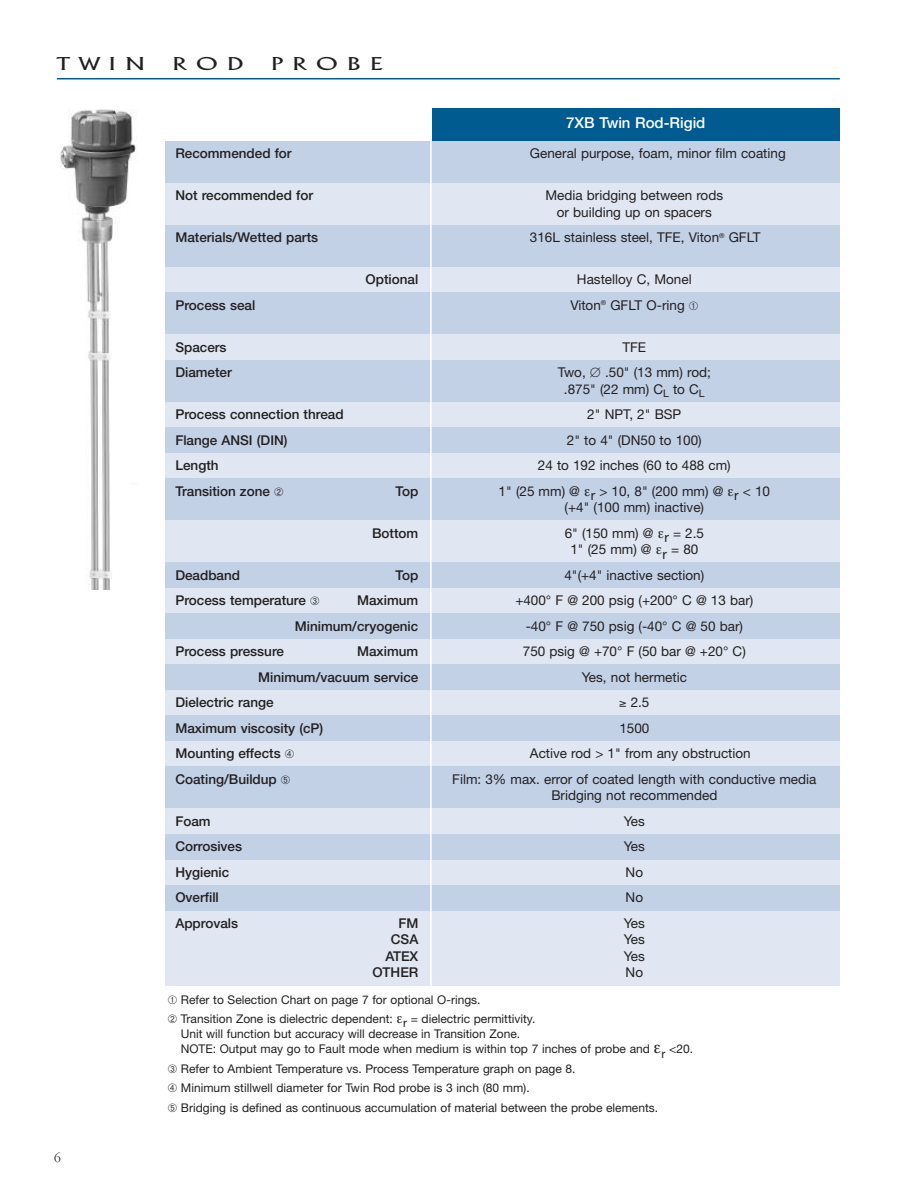
<style>
.page{position:relative;width:918px;height:1188px;background:#fff}
.page>*{position:absolute;margin:0;border:0;box-sizing:border-box;transform-origin:0 0}
.t1{font:300 18px "Alberta Wide";letter-spacing:.525em;color:#231f20}
.t2{font:500 15px "Helvetica Neue";color:#fff}
.t3{font:13.5px/16.5px "Helvetica Neue";color:#231f20;text-align:center}
.t4{font:500 13.5px "Helvetica Neue";color:#231f20}
.t5{font:300 13.5px "Garamond";color:#231f20}
.t6{font:12px/19.5px "Helvetica Neue";color:#231f20}
</style>
<div class="page">
<img style="left:60px;top:109px;width:76px;height:480px">
<hr style="left:57px;top:78px;width:783px;height:1px;background:#005b90">
<div style="left:165px;top:148px;width:675px;height:837px;background:#e0e7f2"></div>
<div style="left:165px;top:141px;width:675px;height:42px;background:#c3d1e7"></div>
<div style="left:165px;top:225px;width:675px;height:42px;background:#c3d1e7"></div>
<div style="left:165px;top:292px;width:675px;height:42px;background:#c3d1e7"></div>
<div style="left:165px;top:360px;width:675px;height:42px;background:#c3d1e7"></div>
<div style="left:165px;top:428px;width:675px;height:25px;background:#c3d1e7"></div>
<div style="left:165px;top:478px;width:675px;height:42px;background:#c3d1e7"></div>
<div style="left:165px;top:562px;width:675px;height:26px;background:#c3d1e7"></div>
<div style="left:165px;top:614px;width:675px;height:25px;background:#c3d1e7"></div>
<div style="left:165px;top:664px;width:675px;height:26px;background:#c3d1e7"></div>
<div style="left:165px;top:716px;width:675px;height:25px;background:#c3d1e7"></div>
<div style="left:165px;top:766px;width:675px;height:42px;background:#c3d1e7"></div>
<div style="left:165px;top:834px;width:675px;height:26px;background:#c3d1e7"></div>
<div style="left:165px;top:885px;width:675px;height:25px;background:#c3d1e7"></div>
<hr style="left:430px;top:138px;width:2px;height:868px;background:#fff">
<div style="left:432px;top:108px;width:408px;height:33px;background:#005b90"></div>
<h1 class="t1" style="left:57px;top:54px;width:90px">TWIN</h1>
<h1 class="t1" style="left:173px;top:54px;width:73px">ROD</h1>
<h1 class="t1" style="left:271px;top:54px;width:113px">PROBE</h1>
<p class="t2" style="left:566px;top:118px;width:141px">7XB Twin Rod-Rigid</p>
<p class="t4" style="left:175px;top:149px;width:118px">Recommended for</p>
<p class="t3" style="left:530px;top:147px;width:257px">General purpose, foam, minor film coating</p>
<p class="t4" style="left:175px;top:191px;width:139px">Not recommended for</p>
<p class="t3" style="left:546px;top:189px;width:179px">Media bridging between rods or building up on spacers</p>
<p class="t4" style="left:175px;top:233px;width:144px">Materials/Wetted parts</p>
<p class="t3" style="left:530px;top:231px;width:232px">316L stainless steel, TFE, Viton<sup>®</sup> GFLT</p>
<p class="t4" style="left:366px;top:275px;width:54px">Optional</p>
<p class="t3" style="left:577px;top:273px;width:116px">Hastelloy C, Monel</p>
<p class="t4" style="left:175px;top:300px;width:81px">Process seal</p>
<p class="t3" style="left:570px;top:298px;width:129px">Viton<sup>®</sup> GFLT O-ring ➀</p>
<p class="t4" style="left:175px;top:342px;width:53px">Spacers</p>
<p class="t3" style="left:622px;top:340px;width:25px">TFE</p>
<p class="t4" style="left:175px;top:368px;width:58px">Diameter</p>
<p class="t3" style="left:558px;top:366px;width:155px">Two, ∅ .50" (13 mm) rod; .875" (22 mm) C<sub>L</sub> to C<sub>L</sub></p>
<p class="t4" style="left:175px;top:410px;width:170px">Process connection thread</p>
<p class="t3" style="left:587px;top:408px;width:96px">2" NPT, 2" BSP</p>
<p class="t4" style="left:175px;top:435px;width:114px">Flange ANSI (DIN)</p>
<p class="t3" style="left:567px;top:433px;width:136px">2" to 4" (DN50 to 100)</p>
<p class="t4" style="left:175px;top:461px;width:45px">Length</p>
<p class="t3" style="left:538px;top:459px;width:194px">24 to 192 inches (60 to 488 cm)</p>
<p class="t4" style="left:175px;top:486px;width:110px">Transition zone ➁</p>
<p class="t4" style="left:396px;top:486px;width:24px">Top</p>
<p class="t3" style="left:499px;top:484px;width:273px">1" (25 mm) @ r &gt; 10, 8" (200 mm) @ r &lt; 10 (+4" (100 mm) inactive)</p>
<p class="t4" style="left:372px;top:528px;width:48px">Bottom</p>
<p class="t3" style="left:565px;top:526px;width:141px">6" (150 mm) @ r = 2.5<br>1" (25 mm) @ r = 80</p>
<p class="t4" style="left:175px;top:570px;width:66px">Deadband</p>
<p class="t4" style="left:396px;top:570px;width:24px">Top</p>
<p class="t3" style="left:564px;top:568px;width:141px">4"(+4" inactive section)</p>
<p class="t4" style="left:175px;top:596px;width:146px">Process temperature ➂</p>
<p class="t4" style="left:357px;top:596px;width:63px">Maximum</p>
<p class="t3" style="left:515px;top:594px;width:240px">+400° F @ 200 psig (+200° C @ 13 bar)</p>
<p class="t4" style="left:295px;top:621px;width:125px">Minimum/cryogenic</p>
<p class="t3" style="left:526px;top:619px;width:219px">-40° F @ 750 psig (-40° C @ 50 bar)</p>
<p class="t4" style="left:175px;top:647px;width:110px">Process pressure</p>
<p class="t4" style="left:357px;top:647px;width:63px">Maximum</p>
<p class="t3" style="left:523px;top:645px;width:224px">750 psig @ +70° F (50 bar @ +20° C)</p>
<p class="t4" style="left:258px;top:672px;width:162px">Minimum/vacuum service</p>
<p class="t3" style="left:582px;top:670px;width:107px">Yes, not hermetic</p>
<p class="t4" style="left:175px;top:698px;width:100px">Dielectric range</p>
<p class="t3" style="left:619px;top:696px;width:32px">≥ 2.5</p>
<p class="t4" style="left:175px;top:723px;width:150px">Maximum viscosity (cP)</p>
<p class="t3" style="left:619px;top:721px;width:32px">1500</p>
<p class="t4" style="left:175px;top:749px;width:120px">Mounting effects ➃</p>
<p class="t3" style="left:530px;top:747px;width:222px">Active rod &gt; 1" from any obstruction</p>
<p class="t4" style="left:175px;top:774px;width:117px">Coating/Buildup ➄</p>
<p class="t3" style="left:452px;top:772px;width:366px">Film: 3% max. error of coated length with conductive media<br>Bridging not recommended</p>
<p class="t4" style="left:175px;top:816px;width:37px">Foam</p>
<p class="t3" style="left:624px;top:814px;width:23px">Yes</p>
<p class="t4" style="left:175px;top:842px;width:68px">Corrosives</p>
<p class="t3" style="left:624px;top:840px;width:23px">Yes</p>
<p class="t4" style="left:175px;top:867px;width:56px">Hygienic</p>
<p class="t3" style="left:626px;top:865px;width:19px">No</p>
<p class="t4" style="left:175px;top:893px;width:45px">Overfill</p>
<p class="t3" style="left:626px;top:891px;width:19px">No</p>
<p class="t4" style="left:175px;top:918px;width:64px">Approvals</p>
<p class="t4" style="left:398px;top:918px;width:22px">FM</p>
<p class="t3" style="left:624px;top:916px;width:23px">Yes</p>
<p class="t4" style="left:391px;top:935px;width:29px">CSA</p>
<p class="t3" style="left:624px;top:933px;width:23px">Yes</p>
<p class="t4" style="left:385px;top:951px;width:35px">ATEX</p>
<p class="t3" style="left:624px;top:949px;width:23px">Yes</p>
<p class="t4" style="left:372px;top:968px;width:48px">OTHER</p>
<p class="t3" style="left:626px;top:966px;width:19px">No</p>
<p class="t5" style="left:54px;top:1149px;width:8px">6</p>
<p class="t6" style="left:168px;top:991px;width:369px">➀ Refer to Selection Chart on page 7 for optional O-rings.<br>➁ Transition Zone is dielectric dependent: r = dielectric permittivity.</p>
<p class="t6" style="left:181px;top:1028px;width:514px;line-height:15px">Unit will function but accuracy will decrease in Transition Zone.<br>NOTE: Output may go to Fault mode when medium is within top 7 inches of probe and r &lt;20.</p>
<p class="t6" style="left:168px;top:1060px;width:492px">➂ Refer to Ambient Temperature vs. Process Temperature graph on page 8.<br>➃ Minimum stillwell diameter for Twin Rod probe is 3 inch (80 mm).<br>➄ Bridging is defined as continuous accumulation of material between the probe elements.</p>
</div>
